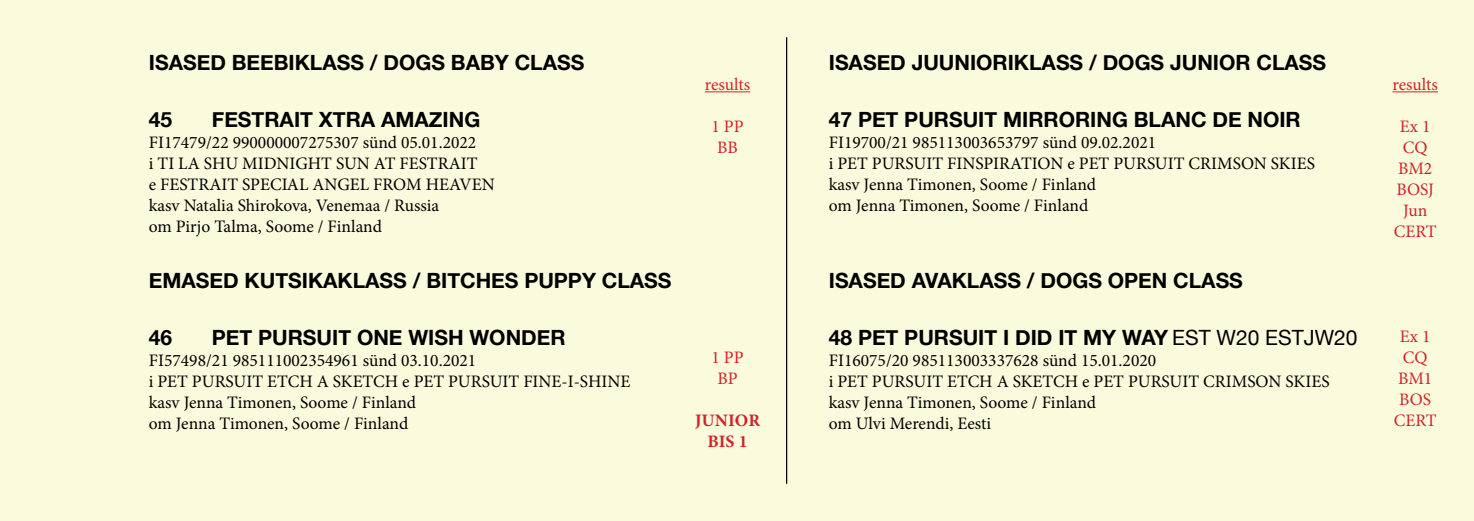
<style>
.page{position:relative;width:1474px;height:521px;background:#fff}
.page>*{position:absolute;margin:0;border:0;box-sizing:border-box;transform-origin:0 0}
.t1{font:700 21px "Helvetica Neue";color:#000}
.t2{font:17.5px/21px "Minion Pro";color:#000}
.t3{font:17.5px/21px "Minion Pro";color:#d2232a;text-align:center}
.t4{font:17.5px/21px "Minion Variable Concept";letter-spacing:.005em;color:#d2232a;text-align:center}
.s1{font-weight:400}
</style>
<div class="page">
<div style="left:0;top:0;width:1473px;height:521px;background:#fafadc"></div>
<hr style="left:786px;top:37px;width:1px;height:447px;background:#000">
<hr style="left:705px;top:91px;width:45px;height:1px;background:#d2232a">
<hr style="left:1392px;top:91px;width:45px;height:1px;background:#d2232a">
<p class="t1" style="left:149px;top:46px;width:437px">ISASED BEEBIKLASS / DOGS BABY CLASS</p>
<p class="t1" style="left:149px;top:103px;width:25px">45</p>
<p class="t1" style="left:212px;top:103px;width:270px">FESTRAIT XTRA AMAZING</p>
<p class="t2" style="left:149px;top:132px;width:347px">FI17479/22 990000007275307 sünd 05.01.2022<br>i TI LA SHU MIDNIGHT SUN AT FESTRAIT<br>e FESTRAIT SPECIAL ANGEL FROM HEAVEN kasv Natalia Shirokova, Venemaa / Russia<br>om Pirjo Talma, Soome / Finland</p>
<p class="t1" style="left:149px;top:264px;width:524px">EMASED KUTSIKAKLASS / BITCHES PUPPY CLASS</p>
<p class="t1" style="left:149px;top:321px;width:25px">46</p>
<p class="t1" style="left:212px;top:321px;width:355px">PET PURSUIT ONE WISH WONDER</p>
<p class="t2" style="left:149px;top:350px;width:483px">FI57498/21 985111002354961 sünd 03.10.2021<br>i PET PURSUIT ETCH A SKETCH e PET PURSUIT FINE-I-SHINE kasv Jenna Timonen, Soome / Finland<br>om Jenna Timonen, Soome / Finland</p>
<p class="t3" style="left:705px;top:74px;width:47px">results</p>
<p class="t3" style="left:711px;top:116px;width:33px">1 PP<br>BB</p>
<p class="t3" style="left:711px;top:347px;width:33px">1 PP<br>BP</p>
<p class="t4" style="left:695px;top:410px;width:66px">JUNIOR<br>BIS 1</p>
<p class="t1" style="left:828px;top:46px;width:499px">ISASED JUUNIORIKLASS / DOGS JUNIOR CLASS</p>
<p class="t1" style="left:828px;top:103px;width:473px">47 PET PURSUIT MIRRORING BLANC DE NOIR</p>
<p class="t2" style="left:828px;top:132px;width:487px">FI19700/21 985113003653797 sünd 09.02.2021<br>i PET PURSUIT FINSPIRATION e PET PURSUIT CRIMSON SKIES kasv Jenna Timonen, Soome / Finland<br>om Jenna Timonen, Soome / Finland</p>
<p class="t1" style="left:828px;top:264px;width:415px">ISASED AVAKLASS / DOGS OPEN CLASS</p>
<p class="t1" style="left:828px;top:321px;width:530px">48 PET PURSUIT I DID IT MY WAY <span class="s1">EST W20 ESTJW20</span></p>
<p class="t2" style="left:828px;top:350px;width:502px">FI16075/20 985113003337628 sünd 15.01.2020<br>i PET PURSUIT ETCH A SKETCH e PET PURSUIT CRIMSON SKIES kasv Jenna Timonen, Soome / Finland<br>om Ulvi Merendi, Eesti</p>
<p class="t3" style="left:1392px;top:74px;width:47px">results</p>
<p class="t3" style="left:1393px;top:116px;width:44px">Ex 1<br>CQ<br>BM2<br>BOSJ<br>Jun<br>CERT</p>
<p class="t3" style="left:1393px;top:326px;width:44px">Ex 1<br>CQ<br>BM1<br>BOS<br>CERT</p>
</div>
